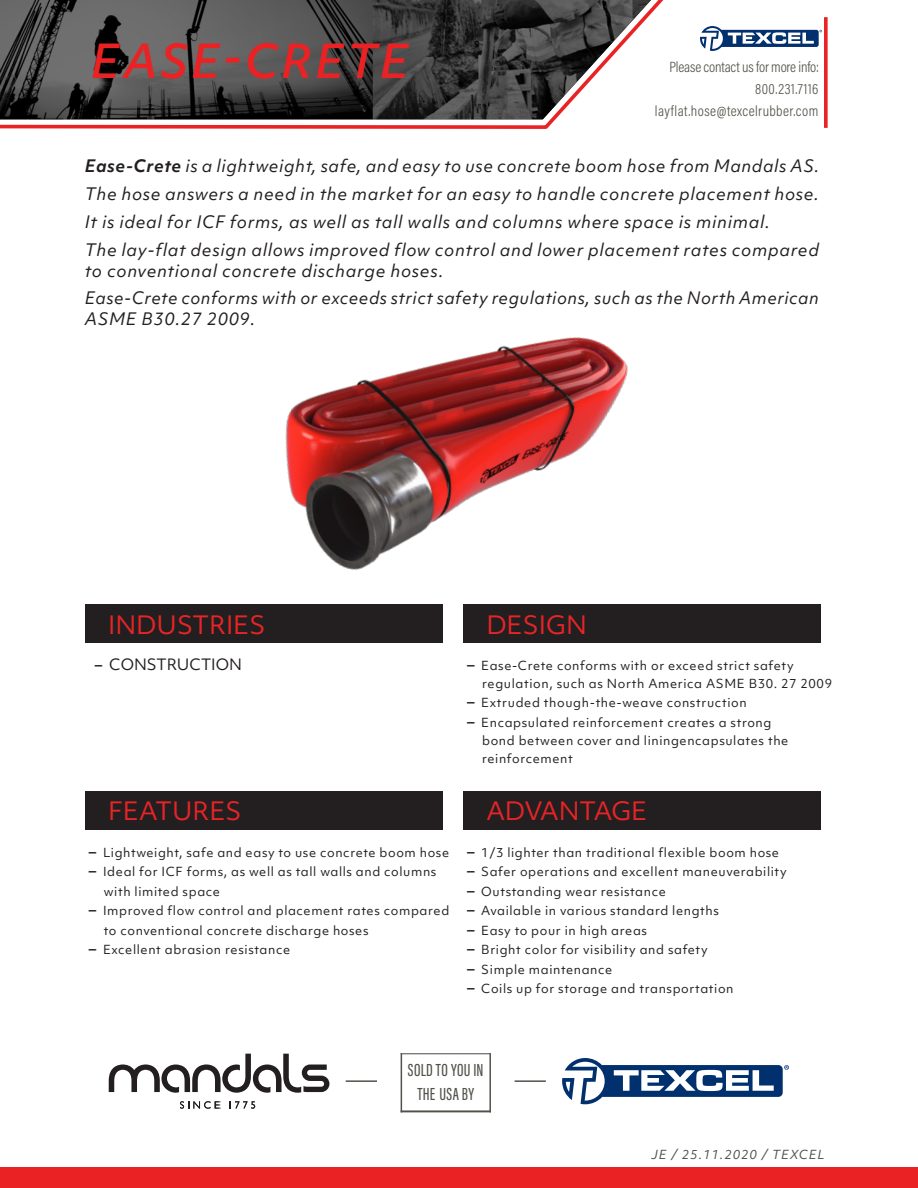
<style>
.page{position:relative;width:918px;height:1188px;background:#fff}
.page>*{position:absolute;margin:0;border:0;box-sizing:border-box;transform-origin:0 0}
.t1{font:italic 500 45px "Objektiv Mk 1";letter-spacing:.05em;color:#ea2224}
.t2{font:24.3px "Objektiv Mk 1";color:#e82426}
.Catalog_Technical_Da{font:500 18px/24px "Acumin Pro Extra Cond";letter-spacing:.02em;color:#51524a;text-align:center}
.Catalog_Descriptions{font:italic 16.5px/21px "Objektiv Mk 1";letter-spacing:.04em;color:#231f20}
.t3{font:300 15px/21.8px "Acumin Pro Cond";letter-spacing:.025em;color:#51524a;text-align:right}
.t4{font:15px "Objektiv Mk 1";color:#231f20}
.t5{font:12px/18px "Objektiv Mk 1";letter-spacing:.05em;color:#231f20}
.t6{font:italic 12px "Objektiv Mk 1";letter-spacing:.08em;color:#51524a}
.s1{font-weight:700}
.s2{font-weight:500}
.s3{font-weight:500;font-size:15px}
</style>
<div class="page">
<div style="left:0;top:1168px;width:918px;height:20px;background:#ea2224"></div>
<svg style="left:0;top:0;width:664px;height:129px;background:#615b5b"></svg>
<svg style="left:824px;top:17px;width:4px;height:111px"></svg>
<svg style="left:700px;top:26px;width:122px;height:25px"></svg>
<svg style="left:109px;top:1054px;width:220px;height:39px"></svg>
<svg style="left:180px;top:1101px;width:41px;height:8px"></svg>
<svg style="left:230px;top:1101px;width:25px;height:8px"></svg>
<svg style="left:562px;top:1058px;width:227px;height:46px"></svg>
<hr style="left:401px;top:1053px;width:1px;height:59px;background:#51524a">
<hr style="left:489px;top:1053px;width:2px;height:59px;background:#51524a">
<hr style="left:401px;top:1053px;width:90px;height:1px;background:#51524a">
<hr style="left:401px;top:1110px;width:90px;height:2px;background:#51524a">
<hr style="left:515px;top:1080px;width:31px;height:2px;background:#51524a">
<hr style="left:346px;top:1080px;width:31px;height:2px;background:#51524a">
<div style="left:85px;top:604px;width:357px;height:39px;background:#231f20"></div>
<div style="left:85px;top:791px;width:357px;height:39px;background:#231f20"></div>
<div style="left:463px;top:604px;width:358px;height:39px;background:#231f20"></div>
<div style="left:463px;top:791px;width:358px;height:39px;background:#231f20"></div>
<img style="left:285px;top:337px;width:343px;height:233px">
<h1 class="t1" style="left:91px;top:29px;width:320px">EASE-CRETE</h1>
<p class="t3" style="left:655px;top:56px;width:165px">Please contact us for more info:<br>800.231.7116 layflat.hose@texcelrubber.com</p>
<p class="Catalog_Descriptions" style="left:85px;top:155px;width:736px"><span class="s1">Ease-Crete</span> is a lightweight, safe, and easy to use concrete boom hose from Mandals AS.</p>
<p class="Catalog_Descriptions" style="left:85px;top:183px;width:736px">The hose answers a need in the market for an easy to handle concrete placement hose.</p>
<p class="Catalog_Descriptions" style="left:85px;top:211px;width:687px">It is ideal for ICF forms, as well as tall walls and columns where space is minimal.</p>
<p class="Catalog_Descriptions" style="left:85px;top:239px;width:736px">The lay-flat design allows improved flow control and lower placement rates compared to conventional concrete discharge hoses.</p>
<p class="Catalog_Descriptions" style="left:85px;top:287px;width:735px">Ease-Crete conforms with or exceeds strict safety regulations, such as the North American<br>ASME B30.27 2009.</p>
<p class="t2" style="left:108px;top:608px;width:159px">INDUSTRIES</p>
<p class="t2" style="left:486px;top:608px;width:102px">DESIGN</p>
<p class="t4" style="left:95px;top:654px;width:149px"><span class="s2">–</span> CONSTRUCTION</p>
<p class="t5" style="left:482px;top:656px;width:351px;text-indent:-15px"><span class="s3">–</span> Ease-Crete conforms with or exceed strict safety regulation, such as North America ASME B30. 27 2009</p>
<p class="t5" style="left:467px;top:694px;width:281px"><span class="s3">–</span> Extruded though-the-weave construction</p>
<p class="t5" style="left:482px;top:713px;width:308px;text-indent:-15px"><span class="s3">–</span> Encapsulated reinforcement creates a strong bond between cover and liningencapsulates the reinforcement</p>
<p class="t2" style="left:108px;top:795px;width:135px">FEATURES</p>
<p class="t2" style="left:486px;top:795px;width:163px">ADVANTAGE</p>
<p class="t5" style="left:89px;top:843px;width:362px"><span class="s3">–</span> Lightweight, safe and easy to use concrete boom hose</p>
<p class="t5" style="left:104px;top:862px;width:334px;line-height:19.5px;text-indent:-15px"><span class="s3">–</span> Ideal for ICF forms, as well as tall walls and columns with limited space</p>
<p class="t5" style="left:104px;top:901px;width:347px;line-height:19.5px;text-indent:-15px"><span class="s3">–</span> Improved flow control and placement rates compared to conventional concrete discharge hoses</p>
<p class="t5" style="left:89px;top:940px;width:203px"><span class="s3">–</span> Excellent abrasion resistance</p>
<p class="t5" style="left:467px;top:843px;width:313px"><span class="s3">–</span> 1/3 lighter than traditional flexible boom hose</p>
<p class="t5" style="left:467px;top:862px;width:321px"><span class="s3">–</span> Safer operations and excellent maneuverability</p>
<p class="t5" style="left:467px;top:882px;width:200px"><span class="s3">–</span> Outstanding wear resistance</p>
<p class="t5" style="left:467px;top:901px;width:253px"><span class="s3">–</span> Available in various standard lengths</p>
<p class="t5" style="left:467px;top:921px;width:182px"><span class="s3">–</span> Easy to pour in high areas</p>
<p class="t5" style="left:467px;top:940px;width:242px"><span class="s3">–</span> Bright color for visibility and safety</p>
<p class="t5" style="left:467px;top:960px;width:147px"><span class="s3">–</span> Simple maintenance</p>
<p class="t5" style="left:467px;top:979px;width:268px"><span class="s3">–</span> Coils up for storage and transportation</p>
<p class="Catalog_Technical_Da" style="left:408px;top:1058px;width:77px">SOLD TO YOU IN<br>THE USA BY</p>
<p class="t6" style="left:651px;top:1146px;width:175px">JE / 25.11.2020 / TEXCEL</p>
</div>
